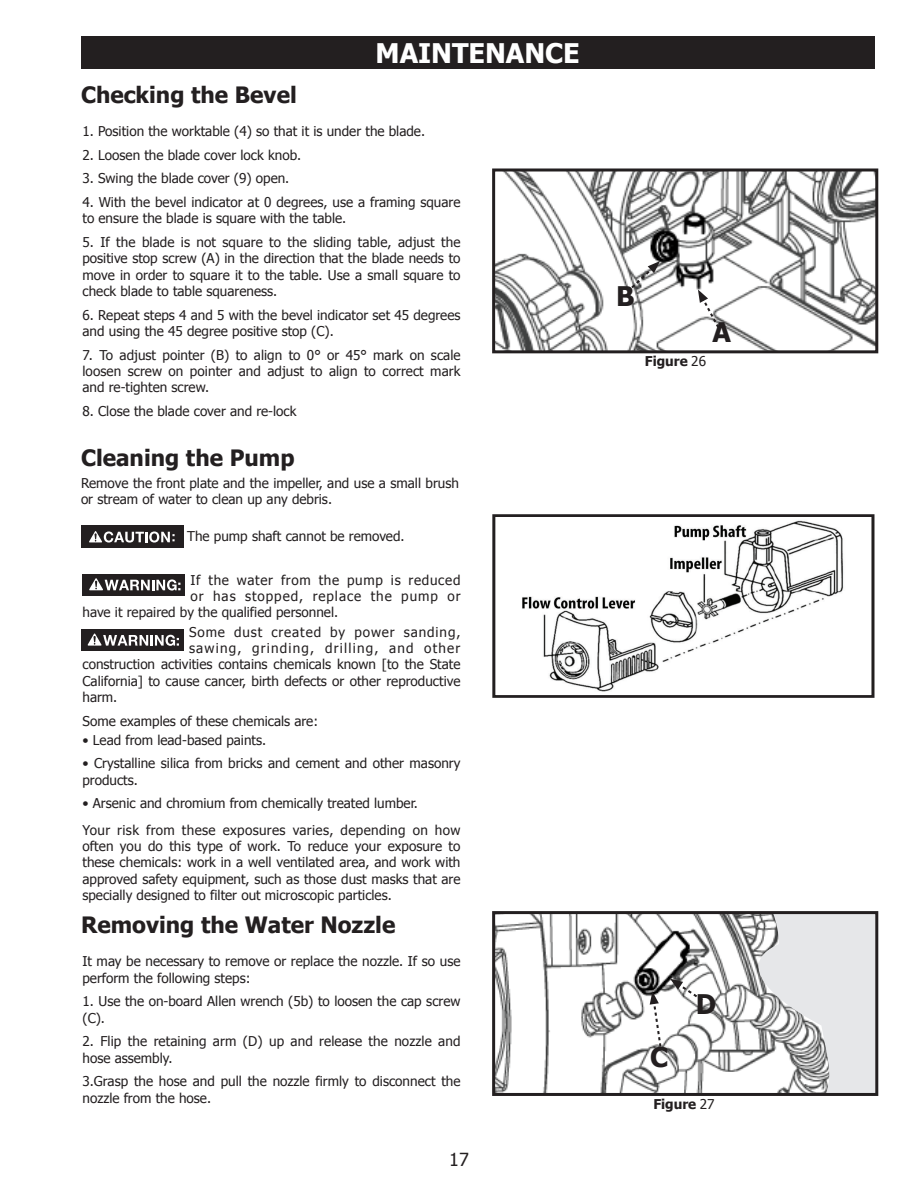
<style>
.page{position:relative;width:918px;height:1188px;background:#fff}
.page>*{position:absolute;margin:0;border:0;box-sizing:border-box;transform-origin:0 0}
.Section_Header{font:700 27px "Tahoma";color:#fff}
.Number_list_2{font:700 27px "Tahoma";color:#231f20}
.Sub_Header{font:700 22.5px "Tahoma";color:#231f20}
.t1{font:18px "Tahoma";color:#231f20}
.Body_Text{font:13.5px/16.2px "Tahoma";color:#231f20}
.Body_Text-2{font:13.5px "Tahoma";letter-spacing:.09em;color:#231f20}
.Body_Text-3{font:13.5px "Tahoma";letter-spacing:.05em;color:#231f20}
.Body_Text-4{font:13.5px "Tahoma";letter-spacing:.065em;color:#231f20}
.Body_Text-5{font:13.5px "Tahoma";letter-spacing:.07em;color:#231f20}
.Paragraph_Center{font:700 13.5px "Tahoma";color:#231f20}
.s1{font-weight:400}
</style>
<div class="page">
<div style="left:81px;top:36px;width:793px;height:33px;background:#231f20"></div>
<div style="left:81px;top:525px;width:103px;height:23px;background:#231f20"></div>
<svg style="left:89px;top:531px;width:86px;height:12px"></svg>
<div style="left:82px;top:574px;width:103px;height:22px;background:#231f20"></div>
<svg style="left:89px;top:578px;width:91px;height:13px"></svg>
<div style="left:81px;top:630px;width:103px;height:21px;background:#231f20"></div>
<svg style="left:88px;top:634px;width:91px;height:12px"></svg>
<img style="left:522px;top:520px;width:322px;height:172px">
<div style="left:492px;top:514px;width:382px;height:184px;border:3px solid #231f20"></div>
<img style="left:496px;top:172px;width:378px;height:177px">
<div style="left:492px;top:168px;width:386px;height:185px;border:3px solid #231f20"></div>
<svg style="left:629px;top:261px;width:31px;height:29px"></svg>
<svg style="left:698px;top:289px;width:23px;height:41px"></svg>
<div style="left:494px;top:913px;width:383px;height:181px;background:#e6e7e9"></div>
<img style="left:496px;top:915px;width:334px;height:177px">
<div style="left:492px;top:911px;width:386px;height:185px;border:3px solid #231f20"></div>
<svg style="left:650px;top:991px;width:13px;height:58px"></svg>
<svg style="left:670px;top:979px;width:35px;height:24px"></svg>
<p class="Sub_Header" style="left:81px;top:79px;width:217px">Checking the Bevel</p>
<p class="Section_Header" style="left:376px;top:34px;width:206px">MAINTENANCE</p>
<p class="Body_Text" style="left:82px;top:122px;width:344px">1. Position the worktable (4) so that it is under the blade.</p>
<p class="Body_Text" style="left:82px;top:146px;width:220px">2. Loosen the blade cover lock knob.</p>
<p class="Body_Text" style="left:82px;top:170px;width:208px">3. Swing the blade cover (9) open.</p>
<p class="Body_Text" style="left:82px;top:194px;width:380px">4. With the bevel indicator at 0 degrees, use a framing square to ensure the blade is square with the table.</p>
<p class="Body_Text" style="left:82px;top:234px;width:380px;text-align:justify">5. If the blade is not square to the sliding table, adjust the positive stop screw (A) in the direction that the blade needs to move in order to square it to the table. Use a small square to check blade to table squareness.</p>
<p class="Body_Text" style="left:82px;top:306px;width:379px">6. Repeat steps 4 and 5 with the bevel indicator set 45 degrees and using the 45 degree positive stop (C).</p>
<p class="Body_Text" style="left:82px;top:346px;width:380px;text-align:justify">7. To adjust pointer (B) to align to 0° or 45° mark on scale loosen screw on pointer and adjust to align to correct mark and re-tighten screw.</p>
<p class="Body_Text" style="left:82px;top:402px;width:216px">8. Close the blade cover and re-lock</p>
<p class="Sub_Header" style="left:81px;top:442px;width:215px">Cleaning the Pump</p>
<p class="Body_Text" style="left:81px;top:474px;width:380px">Remove the front plate and the impeller, and use a small brush or stream of water to clean up any debris.</p>
<p class="Body_Text" style="left:187px;top:527px;width:219px">The pump shaft cannot be removed.</p>
<p class="Body_Text-3" style="left:191px;top:571px;width:271px">If the water from the pump is reduced</p>
<p class="Body_Text-5" style="left:191px;top:587px;width:271px">or has stopped, replace the pump or</p>
<p class="Body_Text" style="left:82px;top:604px;width:257px">have it repaired by the qualified personnel.</p>
<p class="Body_Text-4" style="left:189px;top:623px;width:273px">Some dust created by power sanding,</p>
<p class="Body_Text-2" style="left:189px;top:639px;width:273px">sawing, grinding, drilling, and other</p>
<p class="Body_Text" style="left:82px;top:656px;width:379px">construction activities contains chemicals known [to the State</p>
<p class="Body_Text" style="left:82px;top:672px;width:379px">California] to cause cancer, birth defects or other reproductive</p>
<p class="Body_Text" style="left:82px;top:688px;width:36px">harm.</p>
<p class="Body_Text" style="left:82px;top:712px;width:237px">Some examples of these chemicals are:</p>
<p class="Body_Text" style="left:82px;top:731px;width:185px">• Lead from lead-based paints.</p>
<p class="Body_Text" style="left:82px;top:755px;width:379px">• Crystalline silica from bricks and cement and other masonry products.</p>
<p class="Body_Text" style="left:82px;top:795px;width:337px">• Arsenic and chromium from chemically treated lumber.</p>
<p class="Body_Text" style="left:82px;top:821px;width:380px;text-align:justify">Your risk from these exposures varies, depending on how often you do this type of work. To reduce your exposure to these chemicals: work in a well ventilated area, and work with approved safety equipment, such as those dust masks that are specially designed to filter out microscopic particles.</p>
<p class="Sub_Header" style="left:81px;top:909px;width:316px">Removing the Water Nozzle</p>
<p class="Body_Text" style="left:82px;top:953px;width:379px">It may be necessary to remove or replace the nozzle. If so use perform the following steps:</p>
<p class="Body_Text" style="left:82px;top:993px;width:379px">1. Use the on-board Allen wrench (5b) to loosen the cap screw (C).</p>
<p class="Body_Text" style="left:82px;top:1033px;width:380px">2. Flip the retaining arm (D) up and release the nozzle and hose assembly.</p>
<p class="Body_Text" style="left:82px;top:1073px;width:379px">3.Grasp the hose and pull the nozzle firmly to disconnect the nozzle from the hose.</p>
<h3 class="t1" style="left:449px;top:1147px;width:21px">17</h3>
<p class="Number_list_2" style="left:616px;top:278px;width:20px">B</p>
<p class="Number_list_2" style="left:713px;top:313px;width:20px">A</p>
<p class="Paragraph_Center" style="left:645px;top:351px;width:63px">Figure <span class="s1">26</span></p>
<p class="Number_list_2" style="left:650px;top:1038px;width:20px">C</p>
<p class="Number_list_2" style="left:696px;top:985px;width:22px">D</p>
<p class="Paragraph_Center" style="left:653px;top:1095px;width:63px">Figure <span class="s1">27</span></p>
</div>
